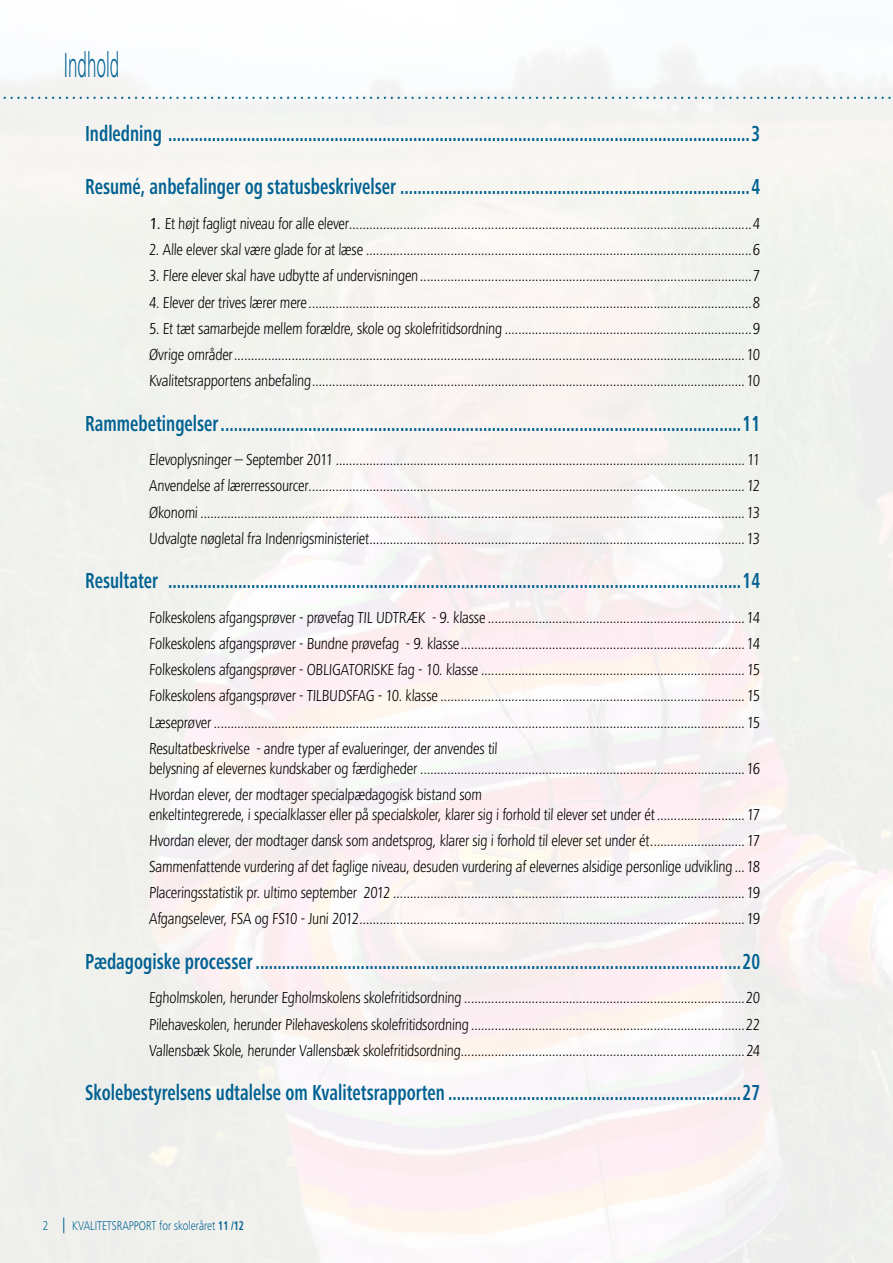
<style>
.page{position:relative;width:893px;height:1263px;background:#fff}
.page>*{position:absolute;margin:0;border:0;box-sizing:border-box;transform-origin:0 0}
.t1{font:300 36px "Frutiger Next LT";color:#006192;scale:.5 1}
.t2{font:700 condensed 22.5px "Frutiger Next LT";color:#006192;scale:.8 1}
.t3{font:300 condensed 16.5px/26.2px "Frutiger Next LT";letter-spacing:-.02em;color:#000;text-align:justify}
.t4{font:300 13.2px "Frutiger Next LT";color:#006192;scale:.8 1}
.s1{font-weight:400;font-stretch:normal}
.s2{font-weight:700;font-stretch:condensed}
</style>
<div class="page">
<img style="left:0;top:49px;width:893px;height:1214px">
<svg style="left:64px;top:1217px;width:1px;height:16px"></svg>
<svg style="left:0;top:97px;width:893px;height:2px"></svg>
<h1 class="t1" style="left:64px;top:45px;width:113px">Indhold</h1>
<h2 class="t2" style="left:85px;top:121px;width:845px">Indledning .....................................................................................................................................3</h2>
<h2 class="t2" style="left:85px;top:174px;width:845px">Resumé, anbefalinger og statusbeskrivelser ................................................................................4</h2>
<p class="t3" style="left:149px;top:211px;width:614px"><span class="s1">1.</span> Et højt fagligt niveau for alle elever.......................................................................................................................4</p>
<p class="t3" style="left:149px;top:237px;width:614px">2. Alle elever skal være glade for at læse ..................................................................................................................6</p>
<p class="t3" style="left:149px;top:263px;width:614px">3. Flere elever skal have udbytte af undervisningen..................................................................................................7</p>
<p class="t3" style="left:149px;top:289px;width:614px">4. Elever der trives lærer mere...................................................................................................................................8</p>
<p class="t3" style="left:149px;top:315px;width:614px">5. Et tæt samarbejde mellem forældre, skole og skolefritidsordning .........................................................................9<br>Øvrige områder.......................................................................................................................................................10<br>Kvalitetsrapportens anbefaling................................................................................................................................10</p>
<h2 class="t2" style="left:85px;top:410px;width:845px">Rammebetingelser.......................................................................................................................11</h2>
<p class="t3" style="left:149px;top:447px;width:614px">Elevoplysninger – September 2011 .........................................................................................................................11<br>Anvendelse af lærerressourcer.................................................................................................................................12<br>Økonomi .................................................................................................................................................................13<br>Udvalgte nøgletal fra Indenrigsministeriet...............................................................................................................13</p>
<h2 class="t2" style="left:85px;top:568px;width:845px">Resultater ...................................................................................................................................14</h2>
<p class="t3" style="left:149px;top:604px;width:614px">Folkeskolens afgangsprøver - prøvefag TIL UDTRÆK - 9. klasse ............................................................................14<br>Folkeskolens afgangsprøver - Bundne prøvefag - 9. klasse....................................................................................14<br>Folkeskolens afgangsprøver - OBLIGATORISKE fag - 10. klasse ..............................................................................15<br>Folkeskolens afgangsprøver - TILBUDSFAG - 10. klasse ..........................................................................................15<br>Læseprøver .............................................................................................................................................................15<br>Resultatbeskrivelse - andre typer af evalueringer, der anvendes til</p>
<p class="t3" style="left:149px;top:755px;width:614px">belysning af elevernes kundskaber og færdigheder ................................................................................................16<br>Hvordan elever, der modtager specialpædagogisk bistand som</p>
<p class="t3" style="left:149px;top:801px;width:614px">enkeltintegrerede, i specialklasser eller på specialskoler, klarer sig i forhold til elever set under ét..........................17<br>Hvordan elever, der modtager dansk som andetsprog, klarer sig i forhold til elever set under ét............................17<br>Sammenfattende vurdering af det faglige niveau, desuden vurdering af elevernes alsidige personlige udvikling ...18<br>Placeringsstatistik pr. ultimo september 2012 ........................................................................................................19<br>Afgangselever, FSA og FS10 - Juni 2012..................................................................................................................19</p>
<h2 class="t2" style="left:85px;top:949px;width:845px">Pædagogiske processer ...............................................................................................................20</h2>
<p class="t3" style="left:149px;top:985px;width:614px">Egholmskolen, herunder Egholmskolens skolefritidsordning ...................................................................................20<br>Pilehaveskolen, herunder Pilehaveskolens skolefritidsordning.................................................................................22<br>Vallensbæk Skole, herunder Vallensbæk skolefritidsordning....................................................................................24</p>
<h2 class="t2" style="left:85px;top:1080px;width:845px">Skolebestyrelsens udtalelse om Kvalitetsrapporten ...................................................................27</h2>
<p class="t4" style="left:43px;top:1218px;width:8px">2</p>
<p class="t4" style="left:72px;top:1218px;width:216px">KVALITETSRAPPORT for skoleråret <span class="s2">11 /12</span></p>
</div>
